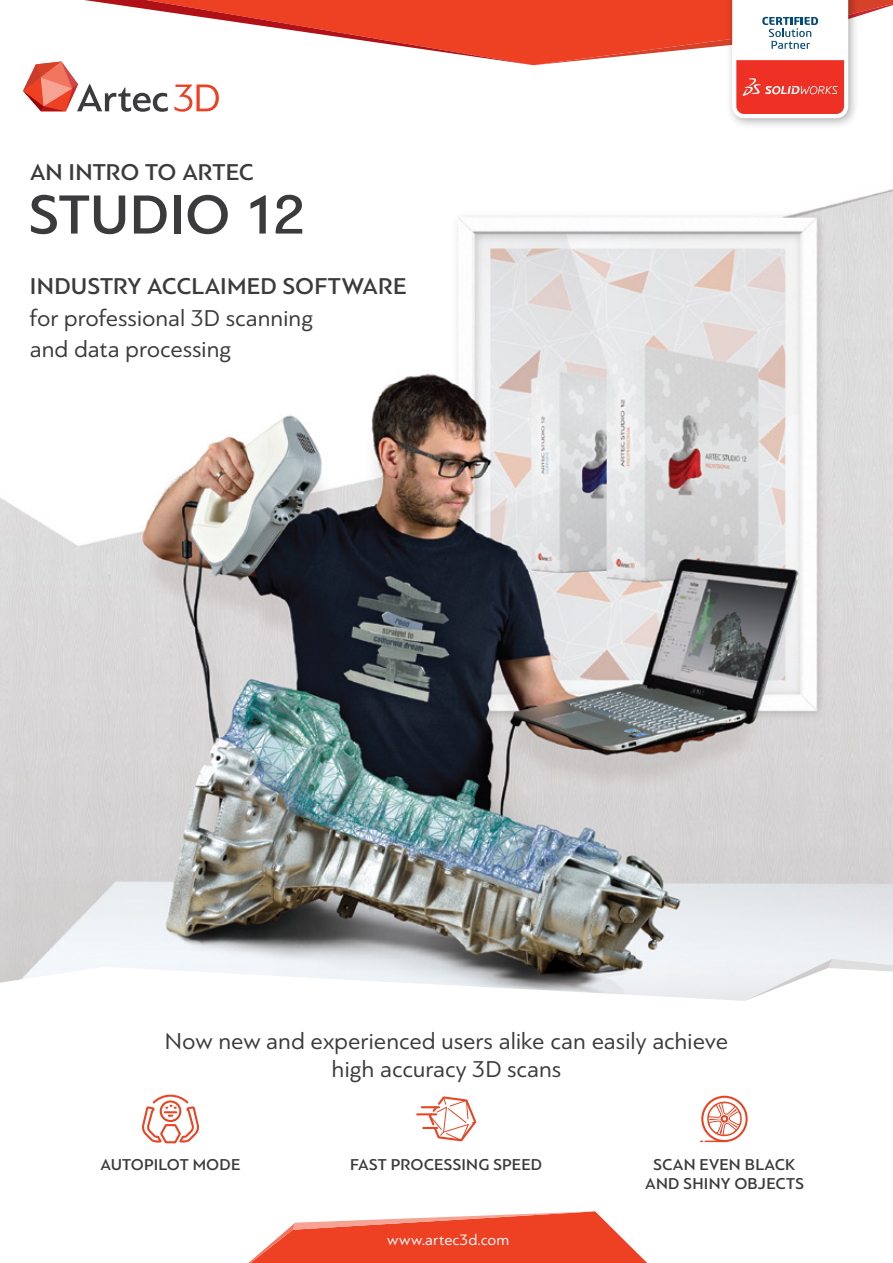
<style>
.page{position:relative;width:893px;height:1263px;background:#fff}
.page>*{position:absolute;margin:0;border:0;box-sizing:border-box;transform-origin:0 0}
.t1{font:500 57.6px "PF Bague Sans Pro";letter-spacing:-.005em;color:#3b3a3c}
.t2{font:24px/28.5px "PF Bague Sans Pro";color:#3b3a3c;text-align:center}
.t3{font:500 24px "PF Bague Sans Pro";letter-spacing:.005em;color:#3b3a3c}
.t4{font:500 16.5px/19.5px "PF Bague Sans Pro";letter-spacing:.01em;color:#3b3a3c;text-align:center}
.t5{font:15.75px "PF Bague Sans Pro";letter-spacing:.005em;color:#fff}
</style>
<div class="page">
<img style="left:0;top:189px;width:893px;height:770px">
<svg style="left:0;top:959px;width:747px;height:184px"></svg>
<svg style="left:745px;top:959px;width:148px;height:42px"></svg>
<svg style="left:248px;top:1211px;width:399px;height:52px"></svg>
<svg style="left:417px;top:1095px;width:61px;height:47px"></svg>
<svg style="left:140px;top:1093px;width:60px;height:51px"></svg>
<div style="left:701px;top:1096px;width:47px;height:46px;border:2px solid #e94524;border-radius:50%"></div>
<svg style="left:701px;top:1100px;width:42px;height:42px"></svg>
<svg style="left:23px;top:0;width:870px;height:118px"></svg>
<p class="t3" style="left:30px;top:157px;width:225px">AN INTRO TO ARTEC</p>
<h1 class="t1" style="left:29px;top:180px;width:278px">STUDIO 12</h1>
<p class="t3" style="left:30px;top:272px;width:378px">INDUSTRY ACCLAIMED SOFTWARE</p>
<p class="t2" style="left:30px;top:302px;width:285px;line-height:31.5px;text-align:left">for professional 3D scanning and data processing</p>
<p class="t2" style="left:165px;top:1026px;width:565px">Now new and experienced users alike can easily achieve high accuracy 3D scans</p>
<p class="t4" style="left:100px;top:1154px;width:141px">AUTOPILOT MODE</p>
<p class="t4" style="left:350px;top:1154px;width:194px">FAST PROCESSING SPEED</p>
<p class="t4" style="left:645px;top:1154px;width:160px">SCAN EVEN BLACK<br>AND SHINY OBJECTS</p>
<p class="t5" style="left:387px;top:1230px;width:124px">www.artec3d.com</p>
</div>
